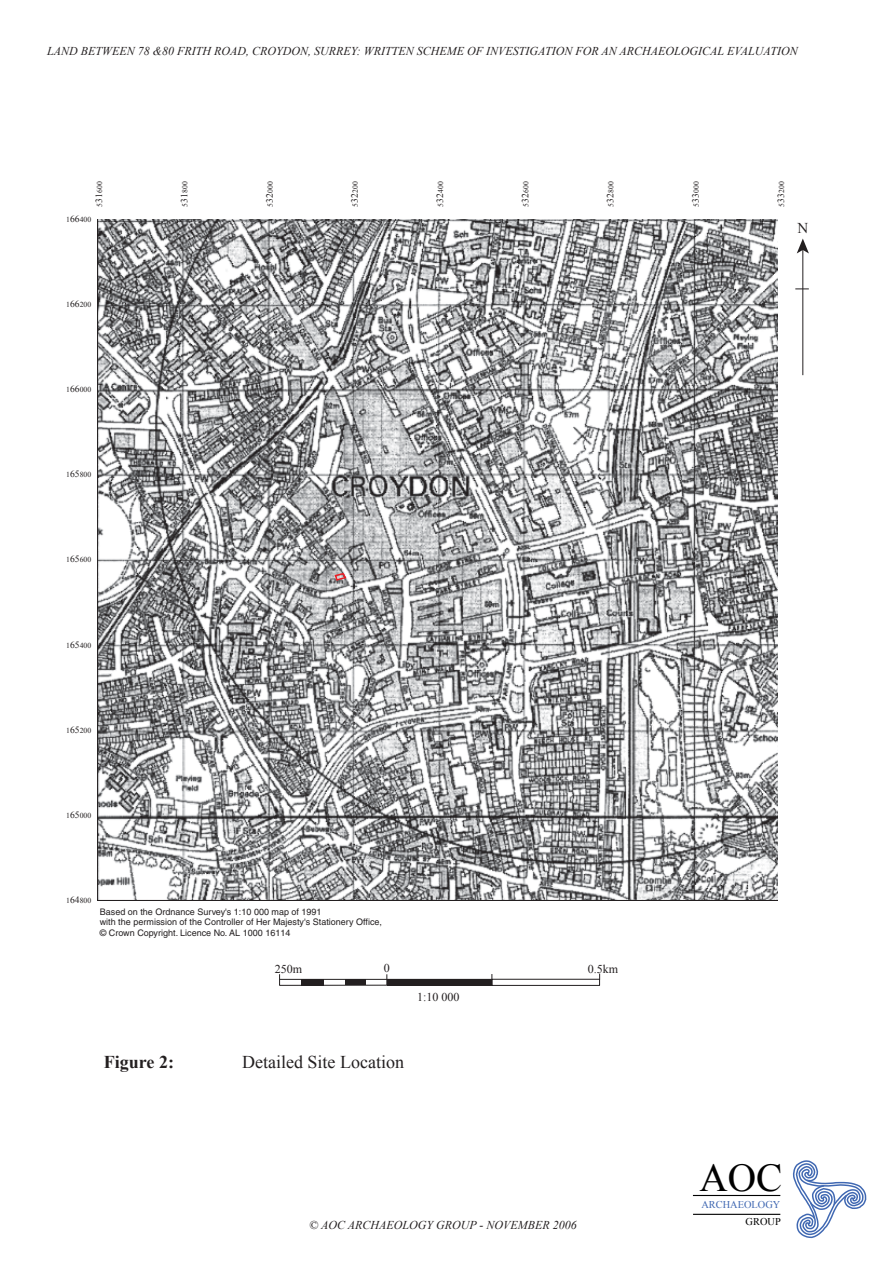
<style>
.page{position:relative;width:893px;height:1263px;background:#fff}
.page>*{position:absolute;margin:0;border:0;box-sizing:border-box;transform-origin:0 0}
.t1{font:39.45px "Times New Roman";color:#000}
.t2{font:18px "Times New Roman";color:#231f20}
.t3{font:700 18px "Times New Roman";color:#231f20}
.t4{font:15px "Times New Roman";color:#231f20}
.t5{font:italic 12px "Times New Roman";color:#231f20}
.t6{font:12px "Times New Roman";color:#231f20}
.t7{font:10.35px "Times New Roman";color:#4068b2}
.t8{font:10.35px "Times New Roman";color:#000}
.t9{font:9px/10.8px "Helvetica";color:#231f20}
.t10{font:7.65px "Times New Roman";color:#231f20}
.s1{font-size:9.6px}
</style>
<div class="page">
<hr style="left:802px;top:249px;width:1px;height:126px;background:#231f20">
<svg style="left:797px;top:239px;width:12px;height:14px"></svg>
<svg style="left:795px;top:288px;width:14px;height:1px"></svg>
<hr style="left:280px;top:979px;width:212px;height:1px;background:#231f20">
<div style="left:302px;top:979px;width:22px;height:6px;background:#231f20"></div>
<div style="left:345px;top:979px;width:21px;height:6px;background:#231f20"></div>
<div style="left:387px;top:979px;width:105px;height:6px;background:#231f20"></div>
<div style="left:492px;top:979px;width:108px;height:6px;border:1px solid #231f20"></div>
<svg style="left:97px;top:219px;width:681px;height:682px"></svg>
<svg style="left:334px;top:572px;width:14px;height:10px"></svg>
<hr style="left:693px;top:1195px;width:87px;height:1px;background:#000">
<hr style="left:693px;top:1214px;width:87px;height:1px;background:#000">
<svg style="left:792px;top:1160px;width:75px;height:79px"></svg>
<h3 class="t5" style="left:47px;top:43px;width:752px">LAND BETWEEN 78 &amp;80 FRITH ROAD, CROYDON, SURREY: WRITTEN SCHEME OF INVESTIGATION FOR AN ARCHAEOLOGICAL EVALUATION</h3>
<p class="t10" style="left:95px;top:207px;width:26px;rotate:-90deg">5<span class="s1">31</span>600</p>
<p class="t10" style="left:180px;top:207px;width:26px;rotate:-90deg">5<span class="s1">31</span>800</p>
<p class="t10" style="left:265px;top:207px;width:26px;rotate:-90deg">5<span class="s1">32</span>000</p>
<p class="t10" style="left:66px;top:214px;width:26px">1<span class="s1">66</span>400</p>
<p class="t10" style="left:66px;top:299px;width:26px">1<span class="s1">66</span>200</p>
<p class="t10" style="left:66px;top:384px;width:26px">1<span class="s1">66</span>000</p>
<p class="t10" style="left:66px;top:469px;width:26px">1<span class="s1">65</span>800</p>
<p class="t10" style="left:66px;top:555px;width:26px">1<span class="s1">65</span>600</p>
<p class="t10" style="left:66px;top:640px;width:26px">1<span class="s1">65</span>400</p>
<p class="t10" style="left:350px;top:207px;width:26px;rotate:-90deg">5<span class="s1">32</span>200</p>
<p class="t10" style="left:435px;top:207px;width:26px;rotate:-90deg">5<span class="s1">32</span>400</p>
<p class="t10" style="left:521px;top:207px;width:26px;rotate:-90deg">5<span class="s1">32</span>600</p>
<p class="t10" style="left:606px;top:207px;width:26px;rotate:-90deg">5<span class="s1">32</span>800</p>
<p class="t10" style="left:776px;top:207px;width:26px;rotate:-90deg">5<span class="s1">33</span>200</p>
<p class="t10" style="left:691px;top:207px;width:26px;rotate:-90deg">5<span class="s1">33</span>000</p>
<h3 class="t4" style="left:798px;top:218px;width:12px">N</h3>
<p class="t10" style="left:66px;top:725px;width:26px">1<span class="s1">65</span>200</p>
<p class="t10" style="left:66px;top:810px;width:26px">1<span class="s1">65</span>000</p>
<p class="t10" style="left:66px;top:895px;width:26px">1<span class="s1">64</span>800</p>
<p class="t9" style="left:100px;top:906px;width:284px">Based on the Ordnance Survey's 1:10 000 map of 1991<br>with the permission of the Controller of Her Majesty's Stationery Office, © Crown Copyright. Licence No. AL 1000 16114</p>
<h3 class="t6" style="left:275px;top:961px;width:29px">250m</h3>
<h3 class="t6" style="left:384px;top:960px;width:7px">0</h3>
<h3 class="t6" style="left:588px;top:960px;width:32px">0.5km</h3>
<h3 class="t6" style="left:417px;top:989px;width:44px">1:10 000</h3>
<h2 class="t3" style="left:104px;top:1049px;width:72px">Figure 2:</h2>
<h2 class="t2" style="left:242px;top:1049px;width:163px">Detailed Site Location</h2>
<h3 class="t5" style="left:309px;top:1217px;width:269px">© AOC ARCHAEOLOGY GROUP - NOVEMBER 2006</h3>
<h1 class="t1" style="left:699px;top:1151px;width:85px">AOC</h1>
<p class="t7" style="left:701px;top:1198px;width:80px">ARCHAEOLOGY</p>
<p class="t8" style="left:746px;top:1214px;width:37px">GROUP</p>
</div>
